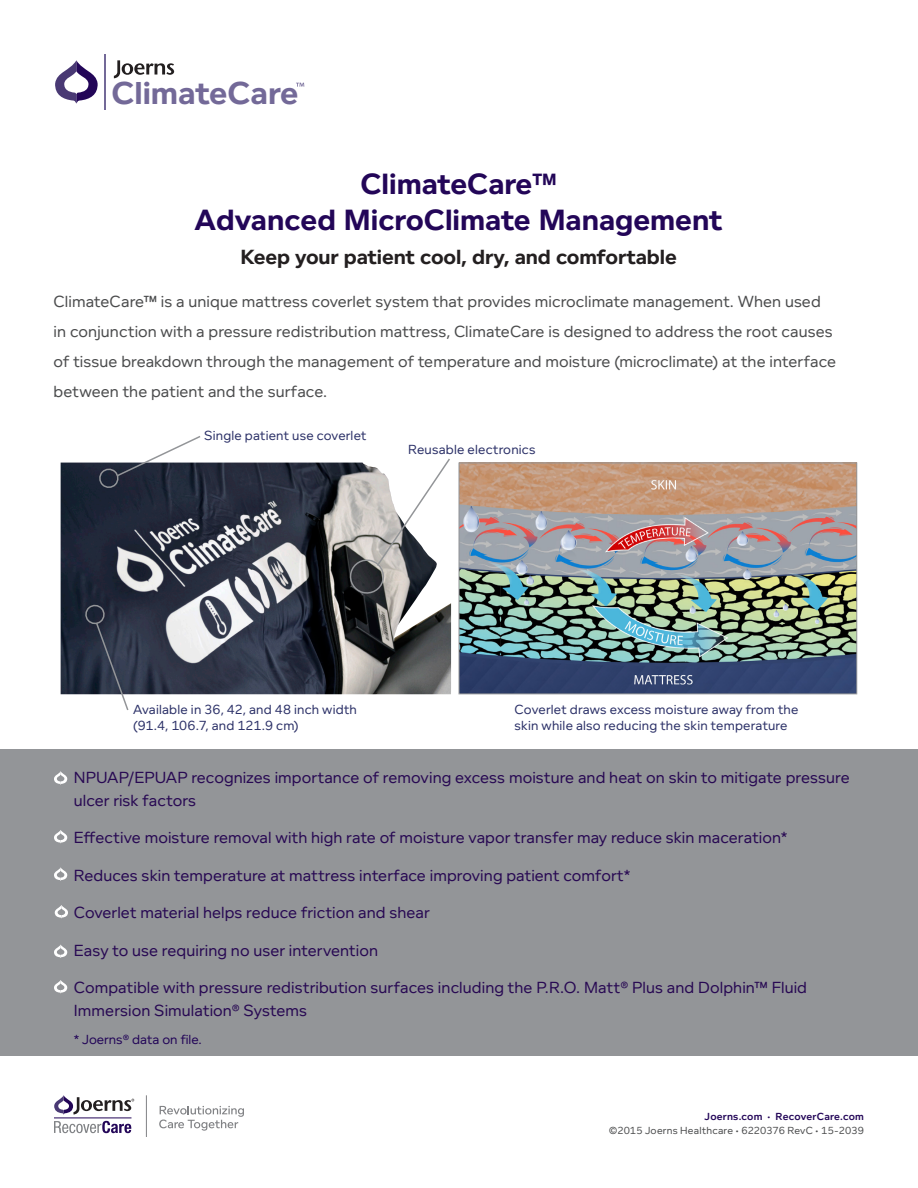
<style>
.page{position:relative;width:918px;height:1188px;background:#fff}
.page>*{position:absolute;margin:0;border:0;box-sizing:border-box;transform-origin:0 0}
.t1{font:700 32.4px "Foundry Context";color:#736998}
.t2{font:700 30px "Foundry Context";color:#230658}
.Main_Header{font:700 21px "Foundry Context";letter-spacing:-.005em;color:#231f20}
.t3{font:16.5px/22.5px "Foundry Context";letter-spacing:.005em;color:#280953}
.t4{font:16.5px/30px "Foundry Context";letter-spacing:.005em;color:#4b4c4d}
.t5{font:13.5px/16.2px "Foundry Context";letter-spacing:.015em;color:#2c3168}
.t6{font:13.5px "Foundry Context";color:#230658}
.t7{font:10.5px "Foundry Context";letter-spacing:.02em;color:#4b4c4d}
.t8{font:600 10.5px "Foundry Context";letter-spacing:.02em;color:#230658}
.s1{font-weight:500}
.s2{font-weight:400}
</style>
<div class="page">
<img style="left:61px;top:463px;width:390px;height:231px">
<div style="left:0;top:750px;width:918px;height:306px;background:#939598"></div>
<svg style="left:114px;top:60px;width:60px;height:18px"></svg>
<svg style="left:55px;top:60px;width:43px;height:44px"></svg>
<hr style="left:104px;top:54px;width:2px;height:56px;background:#736998">
<svg style="left:296px;top:83px;width:8px;height:4px"></svg>
<svg style="left:83px;top:603px;width:47px;height:107px;background:#4c5362"></svg>
<svg style="left:97px;top:436px;width:105px;height:54px"></svg>
<svg style="left:347px;top:458px;width:104px;height:139px"></svg>
<svg style="left:54px;top:1095px;width:80px;height:20px"></svg>
<hr style="left:54px;top:1118px;width:77px;height:1px;background:#230658">
<svg style="left:54px;top:1121px;width:77px;height:12px"></svg>
<svg style="left:159px;top:1106px;width:85px;height:25px"></svg>
<hr style="left:146px;top:1095px;width:1px;height:42px;background:#818285">
<svg style="left:54px;top:830px;width:13px;height:13px"></svg>
<svg style="left:54px;top:771px;width:13px;height:14px"></svg>
<svg style="left:54px;top:867px;width:13px;height:14px"></svg>
<svg style="left:55px;top:905px;width:13px;height:14px"></svg>
<svg style="left:54px;top:945px;width:13px;height:13px"></svg>
<svg style="left:54px;top:980px;width:13px;height:14px"></svg>
<img style="left:461px;top:465px;width:394px;height:227px">
<div style="left:459px;top:463px;width:398px;height:231px;border:1px solid #939598"></div>
<p class="t1" style="left:111px;top:74px;width:189px">ClimateCare</p>
<p class="t2" style="left:360px;top:166px;width:198px">ClimateCare™</p>
<p class="t2" style="left:195px;top:202px;width:530px">Advanced MicroClimate Management</p>
<p class="Main_Header" style="left:240px;top:245px;width:438px">Keep your patient cool, dry, and comfortable</p>
<p class="t4" style="left:54px;top:286px;width:784px">ClimateCare<span class="s1">™</span> is a unique mattress coverlet system that provides microclimate management. When used in conjunction with a pressure redistribution mattress, ClimateCare is designed to address the root causes of tissue breakdown through the management of temperature and moisture (microclimate) at the interface between the patient and the surface.</p>
<p class="t5" style="left:204px;top:427px;width:164px">Single patient use coverlet</p>
<p class="t5" style="left:408px;top:441px;width:129px">Reusable electronics</p>
<p class="t5" style="left:133px;top:701px;width:225px">Available in 36, 42, and 48 inch width (91.4, 106.7, and 121.9 cm)</p>
<p class="t5" style="left:515px;top:701px;width:285px">Coverlet draws excess moisture away from the skin while also reducing the skin temperature</p>
<p class="t3" style="left:74px;top:766px;width:777px">NPUAP/EPUAP recognizes importance of removing excess moisture and heat on skin to mitigate pressure ulcer risk factors</p>
<p class="t3" style="left:74px;top:826px;width:715px">Effective moisture removal with high rate of moisture vapor transfer may reduce skin maceration*</p>
<p class="t3" style="left:74px;top:863px;width:558px">Reduces skin temperature at mattress interface improving patient comfort*</p>
<p class="t3" style="left:74px;top:901px;width:357px">Coverlet material helps reduce friction and shear</p>
<p class="t3" style="left:74px;top:938px;width:306px">Easy to use requiring no user intervention</p>
<p class="t3" style="left:74px;top:976px;width:735px">Compatible with pressure redistribution surfaces including the P.R.O. Matt® Plus and Dolphin™ Fluid<br>Immersion Simulation® Systems</p>
<p class="t6" style="left:74px;top:1032px;width:130px">* Joerns® data on file.</p>
<p class="t8" style="left:705px;top:1110px;width:161px">Joerns.com <span class="s2">•</span> RecoverCare.com</p>
<p class="t7" style="left:609px;top:1124px;width:257px">©2015 Joerns Healthcare • 6220376 RevC • 15-2039</p>
</div>
